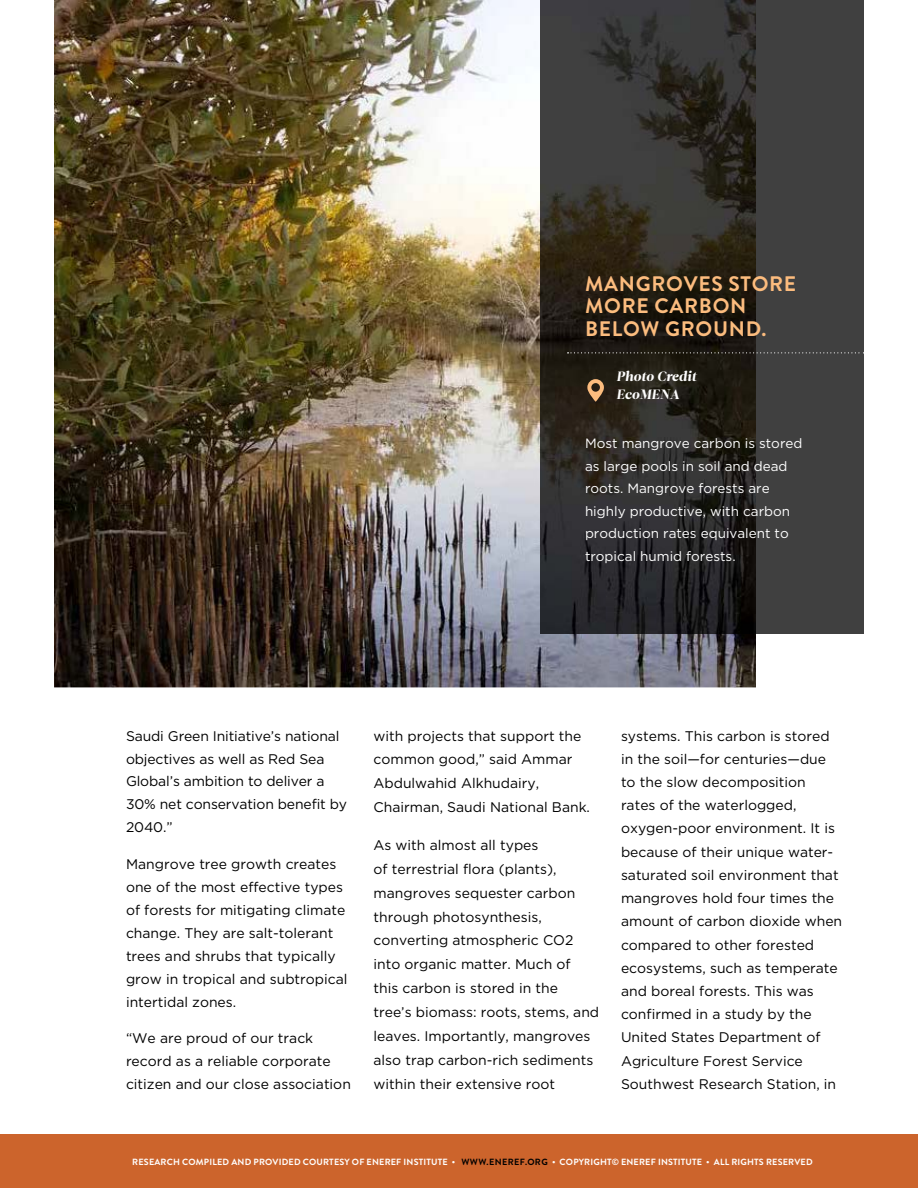
<style>
.page{position:relative;width:918px;height:1188px;background:#fff}
.page>*{position:absolute;margin:0;border:0;box-sizing:border-box;transform-origin:0 0}
.t1{font:700 21px/22.5px "Brandon Grotesque";letter-spacing:.035em;color:#fcbc7e}
.t2{font:13.95px/23.2px "Gotham HTF";color:#000}
.t3{font:13.5px/22.5px "Gotham HTF";color:#fff}
.t4{font:italic 13.5px/18px "Leitura Display";letter-spacing:.015em;color:#fff}
.t5{font:700 9px "Brandon Grotesque";letter-spacing:.02em;color:#fff}
.s1{color:#000}
</style>
<div class="page">
<div style="left:0;top:1134px;width:918px;height:54px;background:#cc642c"></div>
<img style="left:54px;top:0;width:702px;height:687px">
<div style="left:756px;top:0;width:108px;height:633px;background:#404040"></div>
<img style="left:540px;top:0;width:216px;height:633px">
<svg style="left:568px;top:352px;width:296px;height:1px"></svg>
<svg style="left:587px;top:379px;width:17px;height:23px"></svg>
<h1 class="t1" style="left:585px;top:273px;width:213px">MANGROVES STORE<br>MORE CARBON<br>BELOW GROUND.</h1>
<p class="t4" style="left:616px;top:367px;width:81px">Photo Credit<br>EcoMENA</p>
<p class="t3" style="left:585px;top:432px;width:219px">Most mangrove carbon is stored as large pools in soil and dead roots. Mangrove forests are highly productive, with carbon production rates equivalent to tropical humid forests.</p>
<p class="t2" style="left:126px;top:724px;width:223px">Saudi Green Initiative’s national objectives as well as Red Sea<br>Global’s ambition to deliver a<br>30% net conservation benefit by<br>2040.”</p>
<p class="t2" style="left:126px;top:852px;width:223px">Mangrove tree growth creates one of the most effective types of forests for mitigating climate change. They are salt-tolerant trees and shrubs that typically grow in tropical and subtropical intertidal zones.</p>
<p class="t2" style="left:126px;top:1026px;width:226px">“We are proud of our track record as a reliable corporate citizen and our close association</p>
<p class="t2" style="left:374px;top:723px;width:218px;line-height:23.9px">with projects that support the common good,” said Ammar<br>Abdulwahid Alkhudairy,<br>Chairman, Saudi National Bank.</p>
<p class="t2" style="left:374px;top:833px;width:227px;line-height:23.9px">As with almost all types<br>of terrestrial flora (plants), mangroves sequester carbon through photosynthesis, converting atmospheric CO2 into organic matter. Much of<br>this carbon is stored in the tree’s biomass: roots, stems, and leaves. Importantly, mangroves also trap carbon-rich sediments within their extensive root</p>
<p class="t2" style="left:621px;top:724px;width:223px">systems. This carbon is stored in the soil—for centuries—due to the slow decomposition rates of the waterlogged, oxygen-poor environment. It is because of their unique water&shy;saturated soil environment that mangroves hold four times the amount of carbon dioxide when compared to other forested ecosystems, such as temperate and boreal forests. This was confirmed in a study by the<br>United States Department of<br>Agriculture Forest Service<br>Southwest Research Station, in</p>
<p class="t5" style="left:132px;top:1156px;width:682px">RESEARCH COMPILED AND PROVIDED COURTESY OF ENEREF INSTITUTE • <span class="s1">WWW.ENEREF.ORG</span> • COPYRIGHT© ENEREF INSTITUTE • ALL RIGHTS RESERVED</p>
</div>
